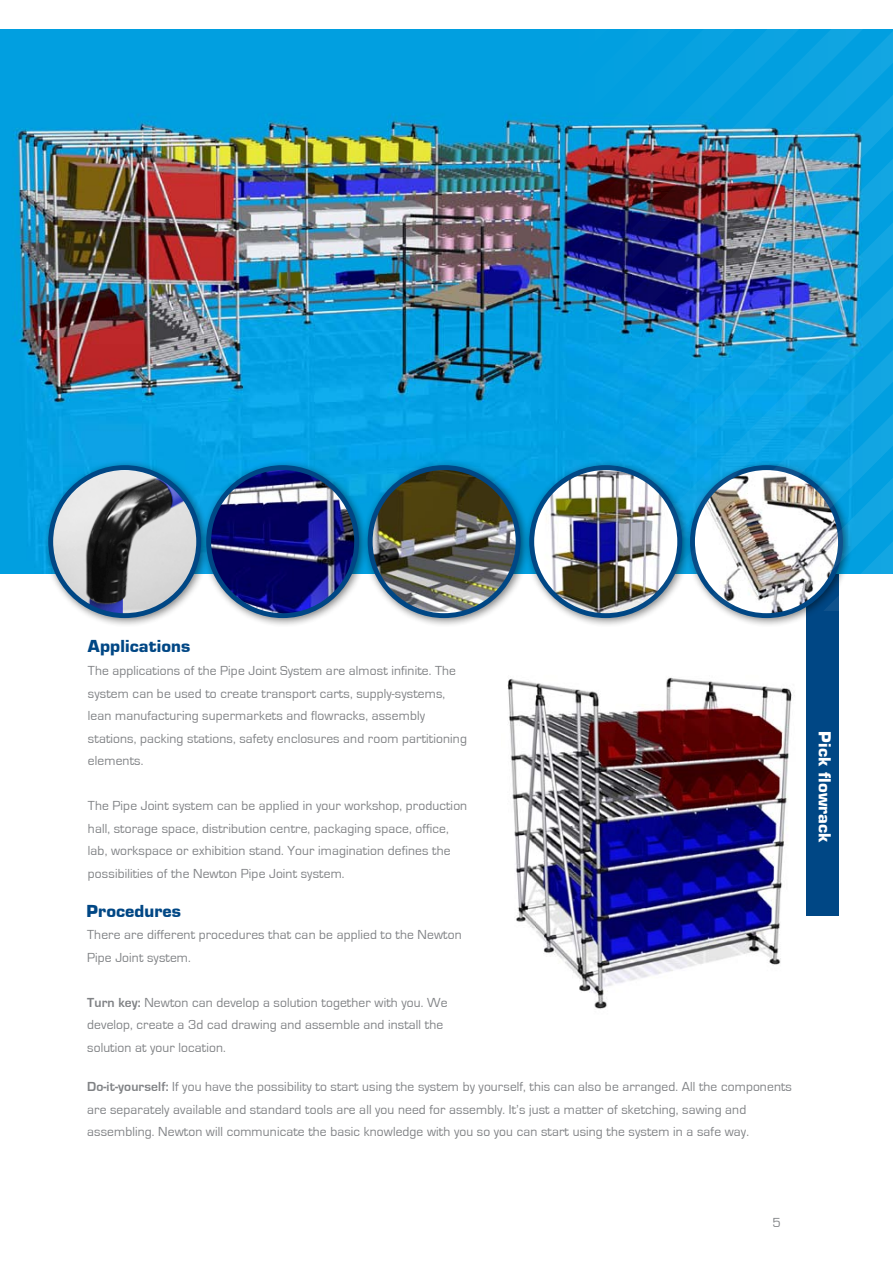
<style>
.page{position:relative;width:893px;height:1263px;background:#fff}
.page>*{position:absolute;margin:0;border:0;box-sizing:border-box;transform-origin:0 0}
.t1{font:900 18px "Eurostile";letter-spacing:.01em;color:#004785}
.t2{font:900 18px "Eurostile";letter-spacing:.01em;color:#fff}
.t3{font:13.5px/22.5px "Eurostile";letter-spacing:.01em;color:#808285}
.s1{font-weight:700}
</style>
<div class="page">
<div style="left:806px;top:574px;width:33px;height:341px;background:#004785"></div>
<img style="left:0;top:30px;width:201px;height:544px">
<div style="left:42px;top:459px;width:169px;height:169px;background:#000;opacity:.5"></div>
<img style="left:51px;top:471px;width:148px;height:143px">
<div style="left:48px;top:465px;width:153px;height:153px;border:5px solid #004785;border-radius:50%"></div>
<img style="left:507px;top:677px;width:285px;height:333px">
<div style="left:684px;top:459px;width:169px;height:169px;background:#000;opacity:.5"></div>
<div style="left:523px;top:459px;width:169px;height:169px;background:#000;opacity:.5"></div>
<div style="left:362px;top:459px;width:169px;height:169px;background:#000;opacity:.5"></div>
<div style="left:200px;top:459px;width:169px;height:169px;background:#000;opacity:.5"></div>
<img style="left:209px;top:611px;width:148px;height:4px">
<svg style="left:864px;top:29px;width:29px;height:545px;background:#09a2e1"></svg>
<img style="left:800px;top:29px;width:64px;height:582px">
<img style="left:201px;top:29px;width:599px;height:582px">
<img style="left:201px;top:29px;width:535px;height:535px">
<img style="left:201px;top:29px;width:471px;height:471px">
<img style="left:201px;top:29px;width:408px;height:407px">
<img style="left:201px;top:29px;width:344px;height:343px">
<img style="left:201px;top:29px;width:280px;height:279px">
<img style="left:201px;top:29px;width:216px;height:216px">
<img style="left:201px;top:29px;width:152px;height:152px">
<h1 class="t1" style="left:88px;top:637px;width:104px">Applications</h1>
<p class="t3" style="left:88px;top:659px;width:380px">The applications of the Pipe Joint System are almost infinite. The system can be used to create transport carts, supply-systems, lean manufacturing supermarkets and flowracks, assembly stations, packing stations, safety enclosures and room partitioning elements.</p>
<p class="t3" style="left:88px;top:795px;width:381px">The Pipe Joint system can be applied in your workshop, production hall, storage space, distribution centre, packaging space, office, lab, workspace or exhibition stand. Your imagination defines the possibilities of the Newton Pipe Joint system.</p>
<h1 class="t1" style="left:87px;top:901px;width:96px">Procedures</h1>
<p class="t3" style="left:87px;top:924px;width:376px">There are different procedures that can be applied to the Newton<br>Pipe Joint system.</p>
<p class="t3" style="left:87px;top:991px;width:362px"><span class="s1">Turn key:</span> Newton can develop a solution together with you. We develop, create a 3d cad drawing and assemble and install the solution at your location.</p>
<p class="t3" style="left:87px;top:1076px;width:706px"><span class="s1">Do-it-yourself:</span> If you have the possibility to start using the system by yourself, this can also be arranged. All the components are separately available and standard tools are all you need for assembly. It’s just a matter of sketching, sawing and assembling. Newton will communicate the basic knowledge with you so you can start using the system in a safe way.</p>
<h1 class="t2" style="left:835px;top:731px;width:113px;rotate:90deg">Pick flowrack</h1>
<p class="t3" style="left:772px;top:1212px;width:10px">5</p>
</div>
